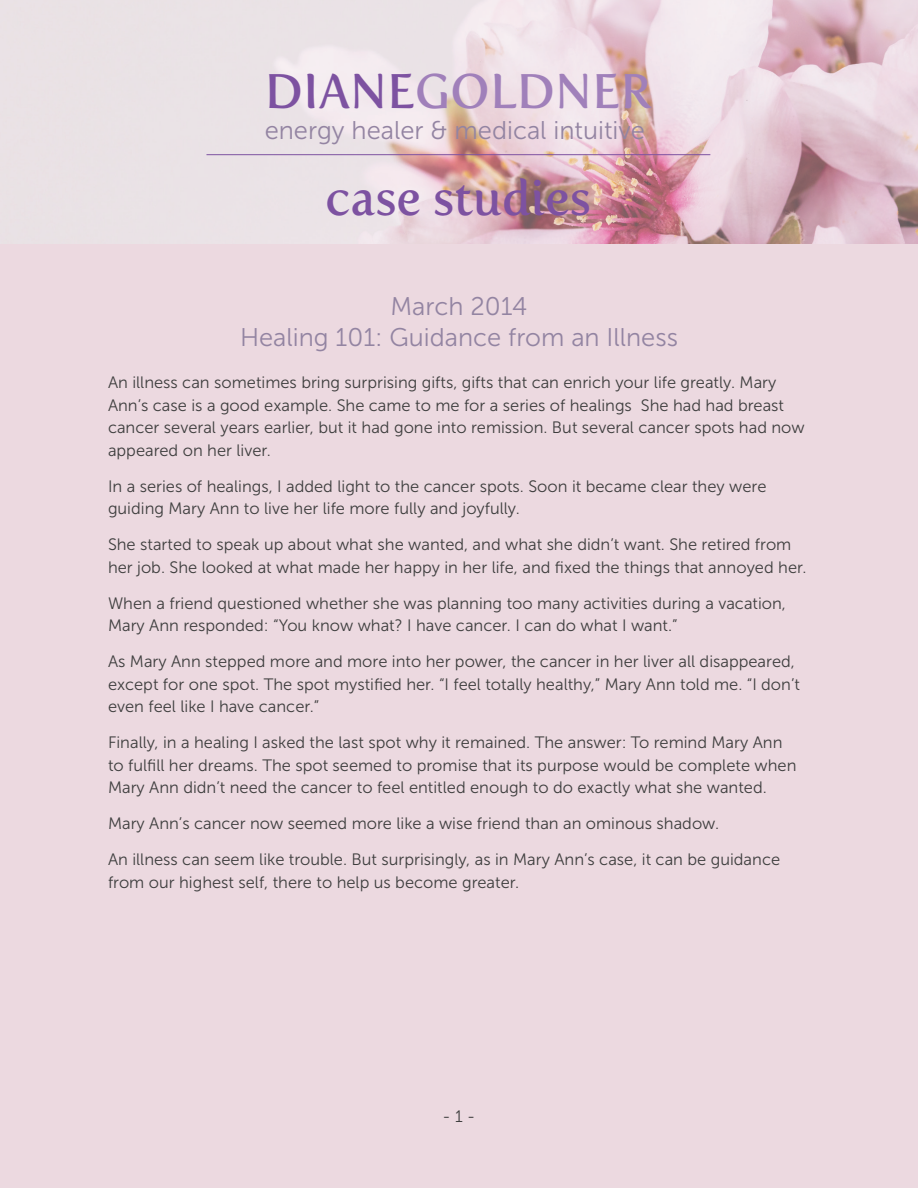
<style>
.page{position:relative;width:918px;height:1188px;background:#ecd9e0}
.page>*{position:absolute;margin:0;border:0;box-sizing:border-box;transform-origin:0 0}
.t1{font:48.45px "Fertigo Pro";color:#a080ba}
.t2{font:48.45px "Fertigo Pro";color:#7d52a1}
.t3{font:25.5px/30.6px "Museo Sans 300";color:#9384a2;text-align:center}
.t4{font:16.5px/22.5px "Museo Sans 300";color:#3e3e3e}
.s1{color:#7d52a1}
</style>
<div class="page">
<img style="left:206px;top:0;width:712px;height:243px">
<hr style="left:206px;top:154px;width:504px;height:1px;background:#7d52a1">
<h1 class="t1" style="left:265px;top:63px;width:389px"><span class="s1">DIANE</span>GOLDNER</h1>
<h2 class="t3" style="left:265px;top:115px;width:382px">energy healer &amp; medical intuitive</h2>
<h1 class="t2" style="left:326px;top:170px;width:267px">case studies</h1>
<h2 class="t3" style="left:240px;top:291px;width:439px">March 2014<br>Healing 101: Guidance from an Illness</h2>
<p class="t4" style="left:108px;top:372px;width:698px">An illness can sometimes bring surprising gifts, gifts that can enrich your life greatly. Mary Ann’s case is a good example. She came to me for a series of healings She had had breast cancer several years earlier, but it had gone into remission. But several cancer spots had now appeared on her liver.</p>
<p class="t4" style="left:108px;top:475px;width:660px">In a series of healings, I added light to the cancer spots. Soon it became clear they were guiding Mary Ann to live her life more fully and joyfully.</p>
<p class="t4" style="left:108px;top:534px;width:700px">She started to speak up about what she wanted, and what she didn’t want. She retired from her job. She looked at what made her happy in her life, and fixed the things that annoyed her.</p>
<p class="t4" style="left:108px;top:592px;width:679px">When a friend questioned whether she was planning too many activities during a vacation,<br>Mary Ann responded: “You know what? I have cancer. I can do what I want.”</p>
<p class="t4" style="left:108px;top:651px;width:694px">As Mary Ann stepped more and more into her power, the cancer in her liver all disappeared, except for one spot. The spot mystified her. “I feel totally healthy,” Mary Ann told me. “I don’t even feel like I have cancer.”</p>
<p class="t4" style="left:108px;top:732px;width:690px">Finally, in a healing I asked the last spot why it remained. The answer: To remind Mary Ann to fulfill her dreams. The spot seemed to promise that its purpose would be complete when<br>Mary Ann didn’t need the cancer to feel entitled enough to do exactly what she wanted.</p>
<p class="t4" style="left:108px;top:806px;width:674px;line-height:36px">Mary Ann’s cancer now seemed more like a wise friend than an ominous shadow.<br>An illness can seem like trouble. But surprisingly, as in Mary Ann’s case, it can be guidance</p>
<p class="t4" style="left:108px;top:871px;width:413px">from our highest self, there to help us become greater.</p>
<p class="t4" style="left:443px;top:1106px;width:34px">- 1 -</p>
</div>
